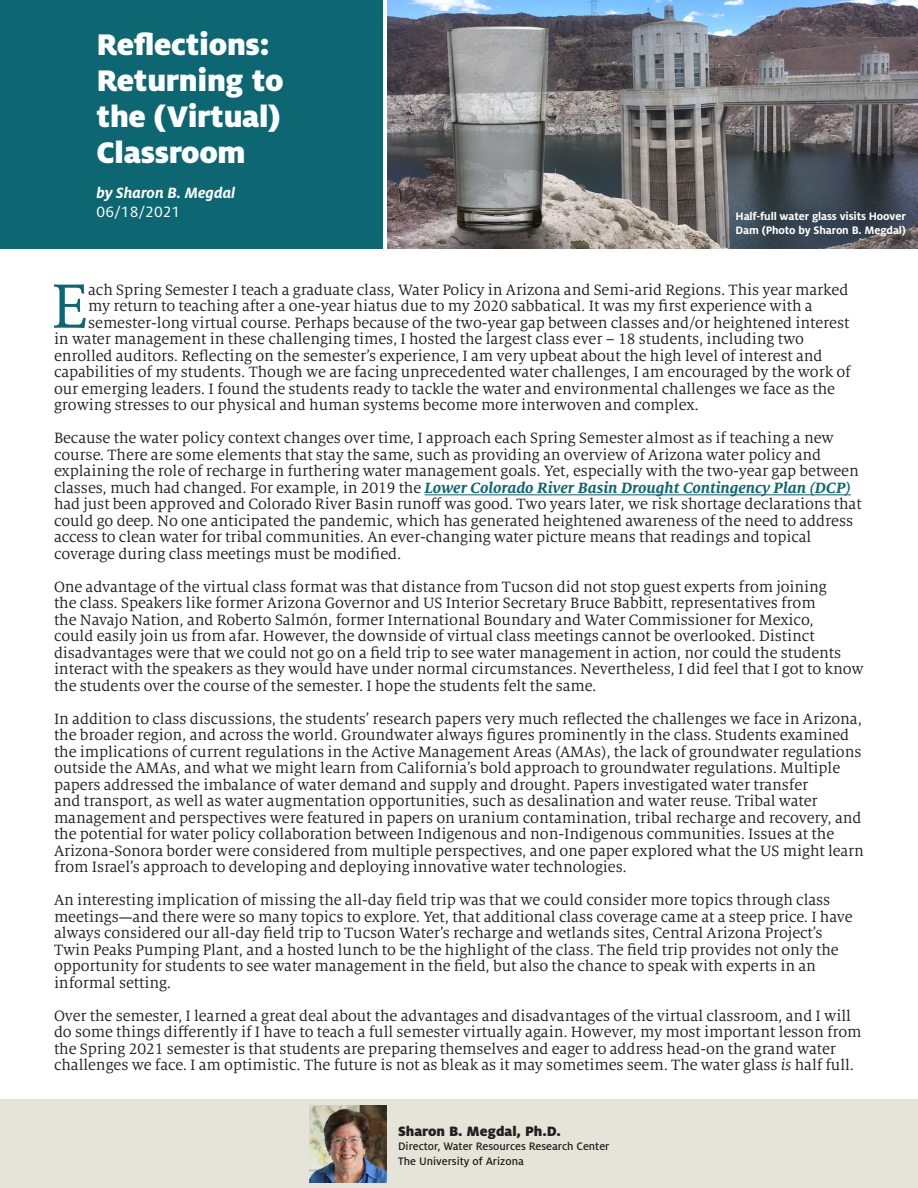
<style>
.page{position:relative;width:918px;height:1188px;background:#fff}
.page>*{position:absolute;margin:0;border:0;box-sizing:border-box;transform-origin:0 0}
.t1{font:69.45px "Milo Serif OT";color:#0d6772}
.t2{font:900 33px/36px "Milo OT";letter-spacing:-.01em;color:#fff}
.t3{font:16.5px/16.5px "Milo Serif OT";letter-spacing:-.005em;color:#231f20}
.t4{font:italic 700 16.5px "Milo OT";color:#fff}
.t5{font:16.5px "Milo OT";color:#fff}
.t6{font:900 15px "Milo OT";color:#231f20}
.t7{font:500 12px "Milo OT";color:#231f20}
.t8{font:700 12px/14.4px "Milo OT";letter-spacing:-.01em;color:#fff}
.s1{font-weight:700;font-style:italic;color:#0d6772}
.s2{font-family:"Proxima Nova"}
.s3{font-style:italic}
</style>
<div class="page">
<hr style="left:425px;top:494px;width:426px;height:1px;background:#0d6772">
<img style="left:387px;top:0;width:531px;height:248px">
<div style="left:0;top:0;width:382px;height:249px;background:#0d6772"></div>
<div style="left:0;top:1099px;width:918px;height:89px;background:#e6e4d9"></div>
<img style="left:310px;top:1106px;width:77px;height:77px">
<p class="t2" style="left:97px;top:26px;width:188px">Reflections:<br>Returning to the (Virtual)<br>Classroom</p>
<p class="t4" style="left:97px;top:183px;width:140px">by Sharon B. Megdal</p>
<p class="t5" style="left:97px;top:203px;width:85px">06/18/2021</p>
<p class="t8" style="left:736px;top:209px;width:172px">Half-full water glass visits Hoover<br>Dam (Photo by Sharon B. Megdal)</p>
<p class="t1" style="left:51px;top:270px;width:39px">E</p>
<p class="t3" style="left:88px;top:282px;width:762px">ach Spring Semester I teach a graduate class, Water Policy in Arizona and Semi-arid Regions. This year marked</p>
<p class="t3" style="left:88px;top:298px;width:726px">my return to teaching after a one-year hiatus due to my 2020 sabbatical. It was my first experience with a</p>
<p class="t3" style="left:88px;top:315px;width:763px">semester-long virtual course. Perhaps because of the two-year gap between classes and/or heightened interest</p>
<p class="t3" style="left:54px;top:331px;width:752px">in water management in these challenging times, I hosted the largest class ever – 18 students, including two</p>
<p class="t3" style="left:54px;top:348px;width:770px">enrolled auditors. Reflecting on the semester’s experience, I am very upbeat about the high level of interest and</p>
<p class="t3" style="left:54px;top:364px;width:798px">capabilities of my students. Though we are facing unprecedented water challenges, I am encouraged by the work of</p>
<p class="t3" style="left:54px;top:381px;width:783px">our emerging leaders. I found the students ready to tackle the water and environmental challenges we face as the</p>
<p class="t3" style="left:54px;top:397px;width:646px">growing stresses to our physical and human systems become more interwoven and complex.</p>
<p class="t3" style="left:54px;top:430px;width:809px">Because the water policy context changes over time, I approach each Spring Semester almost as if teaching a new course. There are some elements that stay the same, such as providing an overview of Arizona water policy and explaining the role of recharge in furthering water management goals. Yet, especially with the two-year gap between classes, much had changed. For example, in 2019 the <span class="s1">Lower Colorado River Basin Drought Contingency Plan (DCP) </span>had just been approved and Colorado River Basin runoff was good. Two years later, we risk shortage declarations that could go deep. No one anticipated the pandemic, which has generated heightened awareness of the need to address access to clean water for tribal communities. An ever-changing water picture means that readings and topical coverage during class meetings must be modified.</p>
<p class="t3" style="left:54px;top:579px;width:811px">One advantage of the virtual class format was that distance from Tucson did not stop guest experts from joining<br>the class. Speakers like former Arizona Governor and US Interior Secretary Bruce Babbitt, representatives from<br>the Navajo Nation, and Roberto Salmón, former International Boundary and Water Commissioner for Mexico,<br>could easily join us from afar. However, the downside of virtual class meetings cannot be overlooked. Distinct disadvantages were that we could not go on a field trip to see water management in action, nor could the students interact with the speakers as they would have under normal circumstances. Nevertheless, I did feel that I got to know the students over the course of the semester. I hope the students felt the same.</p>
<p class="t3" style="left:54px;top:711px;width:812px">In addition to class discussions, the students’ research papers very much reflected the challenges we face in Arizona, the broader region, and across the world. Groundwater always figures prominently in the class. Students examined the implications of current regulations in the Active Management Areas (AMAs), the lack of groundwater regulations outside the AMAs, and what we might learn from California’s bold approach to groundwater regulations. Multiple papers addressed the imbalance of water demand and supply and drought. Papers investigated water transfer<br>and transport, as well as water augmentation opportunities, such as desalination and water reuse. Tribal water management and perspectives were featured in papers on uranium contamination, tribal recharge and recovery, and the potential for water policy collaboration between Indigenous and non-Indigenous communities. Issues at the Arizona-Sonora border were considered from multiple perspectives, and one paper explored what the US might learn from Israel’s approach to developing and deploying innovative water technologies.</p>
<p class="t3" style="left:54px;top:892px;width:800px">An interesting implication of missing the all-day field trip was that we could consider more topics through class meetings<span class="s2">—</span>and there were so many topics to explore. Yet, that additional class coverage came at a steep price. I have always considered our all-day field trip to Tucson Water’s recharge and wetlands sites, Central Arizona Project’s Twin Peaks Pumping Plant, and a hosted lunch to be the highlight of the class. The field trip provides not only the opportunity for students to see water management in the field, but also the chance to speak with experts in an informal setting.</p>
<p class="t3" style="left:54px;top:1008px;width:809px">Over the semester, I learned a great deal about the advantages and disadvantages of the virtual classroom, and I will do some things differently if I have to teach a full semester virtually again. However, my most important lesson from the Spring 2021 semester is that students are preparing themselves and eager to address head-on the grand water challenges we face. I am optimistic. The future is not as bleak as it may sometimes seem. The water glass <span class="s3">is</span> half full.</p>
<p class="t6" style="left:398px;top:1122px;width:164px">Sharon B. Megdal, Ph.D.</p>
<p class="t7" style="left:398px;top:1140px;width:213px">Director, Water Resources Research Center</p>
<p class="t7" style="left:398px;top:1154px;width:127px">The University of Arizona</p>
</div>
